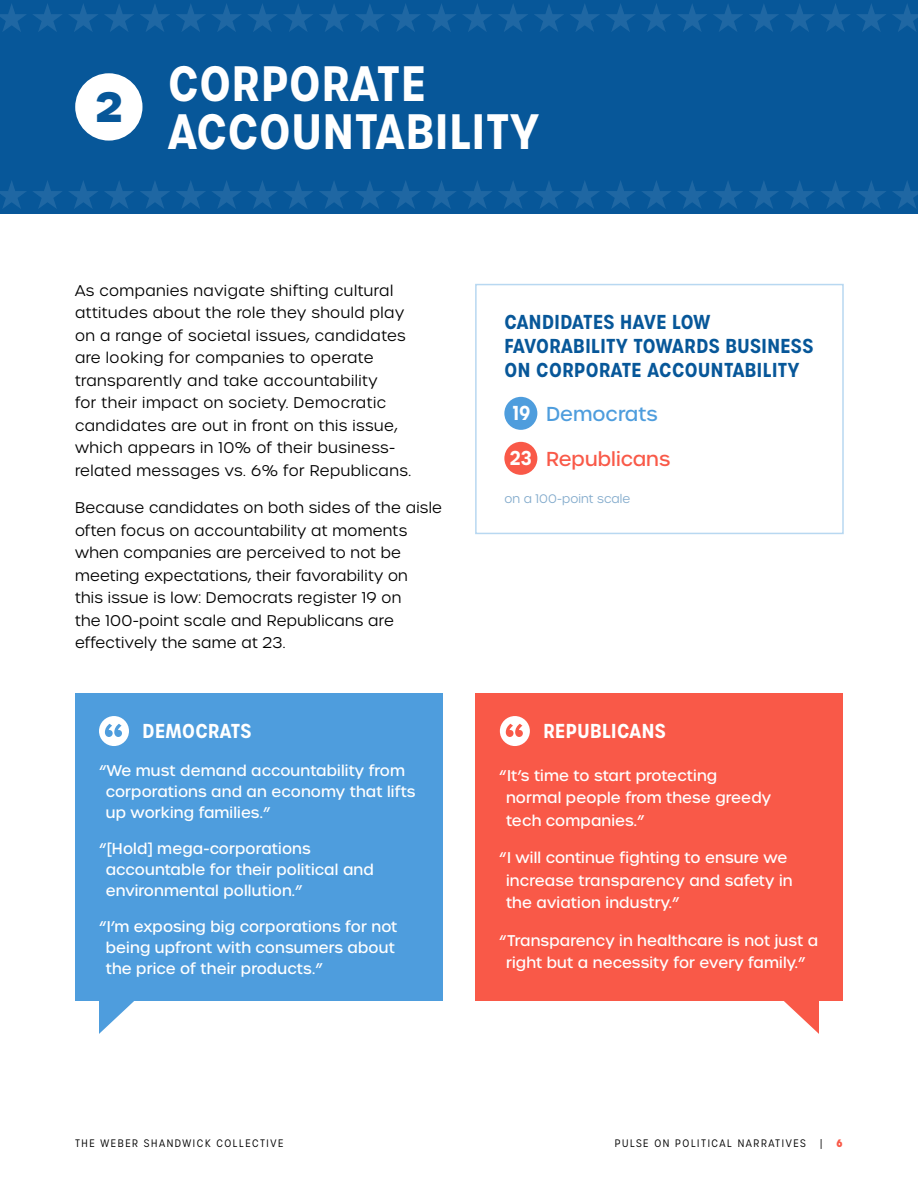
<style>
.page{position:relative;width:918px;height:1188px;background:#fff}
.page>*{position:absolute;margin:0;border:0;box-sizing:border-box;transform-origin:0 0}
.Issue_Headline_-_NEW{font:600 48px/48px "Urbane Condensed";letter-spacing:.02em;color:#fff}
.Subhead_1{font:700 41.25px "Urbane";color:#075799}
.Political_Party_Name_-_NEW{font:600 19.5px/24px "Urbane Condensed";letter-spacing:.025em;color:#075799}
.Political_Party_Name_-_NEW-2{font:600 19.5px "Urbane Condensed";letter-spacing:.025em;color:#fff}
.Political_Party_Name_-_NEW-3{font:500 19.5px "Urbane";color:#f95948}
.Political_Party_Name_-_NEW-4{font:500 19.5px "Urbane";color:#4e9ddd}
.Body_Copy_-_NEW{font:300 15px/22.5px "Urbane";letter-spacing:.02em;color:#000}
.Political_Quotes{font:500 15px/21px "Urbane";letter-spacing:.01em;color:#fff}
.Body_Copy_-_NEW-2{font:300 12px "Urbane";letter-spacing:.01em;color:#83abcc}
.t1{font:300 10.5px "Urbane Condensed";letter-spacing:.15em;color:#000}
.t2{font:700 10.5px "Urbane Condensed";color:#f95948}
</style>
<div class="page">
<div style="left:0;top:0;width:918px;height:214px;background:#075799"></div>
<div style="left:75px;top:73px;width:68px;height:68px;background:#fff;border-radius:50%"></div>
<svg style="left:0;top:181px;width:349px;height:28px"></svg>
<svg style="left:355px;top:181px;width:388px;height:28px"></svg>
<svg style="left:749px;top:181px;width:169px;height:28px"></svg>
<svg style="left:0;top:4px;width:349px;height:28px"></svg>
<svg style="left:355px;top:4px;width:388px;height:28px"></svg>
<svg style="left:749px;top:4px;width:169px;height:28px"></svg>
<div style="left:75px;top:693px;width:367px;height:308px;background:#4e9ddd"></div>
<div style="left:99px;top:716px;width:30px;height:30px;background:#fff;border-radius:50%"></div>
<svg style="left:105px;top:724px;width:17px;height:13px"></svg>
<svg style="left:99px;top:1001px;width:35px;height:33px"></svg>
<div style="left:476px;top:693px;width:367px;height:308px;background:#f95948"></div>
<div style="left:500px;top:716px;width:30px;height:30px;background:#fff;border-radius:50%"></div>
<svg style="left:506px;top:724px;width:17px;height:13px"></svg>
<svg style="left:784px;top:1001px;width:35px;height:33px"></svg>
<div style="left:475px;top:284px;width:369px;height:250px;border:2px solid #b8d8f1"></div>
<div style="left:504px;top:397px;width:33px;height:33px;background:#4e9ddd;border-radius:50%"></div>
<div style="left:504px;top:442px;width:33px;height:33px;background:#f95948;border-radius:50%"></div>
<p class="Subhead_1" style="left:95px;top:78px;width:29px">2</p>
<p class="Issue_Headline_-_NEW" style="left:168px;top:60px;width:372px">CORPORATE<br>ACCOUNTABILITY</p>
<p class="Body_Copy_-_NEW" style="left:75px;top:279px;width:338px">As companies navigate shifting cultural attitudes about the role they should play on a range of societal issues, candidates are looking for companies to operate transparently and take accountability<br>for their impact on society. Democratic candidates are out in front on this issue, which appears in 10% of their business&shy;related messages vs. 6% for Republicans.</p>
<p class="Body_Copy_-_NEW" style="left:75px;top:497px;width:369px">Because candidates on both sides of the aisle often focus on accountability at moments when companies are perceived to not be meeting expectations, their favorability on<br>this issue is low: Democrats register 19 on<br>the 100-point scale and Republicans are effectively the same at 23.</p>
<p class="Political_Party_Name_-_NEW-2" style="left:143px;top:718px;width:110px">DEMOCRATS</p>
<p class="Political_Quotes" style="left:106px;top:760px;width:311px;text-indent:-7px">“We must demand accountability from corporations and an economy that lifts up working families.”</p>
<p class="Political_Quotes" style="left:106px;top:838px;width:270px;text-indent:-7px">“[Hold] mega-corporations accountable for their political and environmental pollution.”</p>
<p class="Political_Quotes" style="left:106px;top:916px;width:293px;text-indent:-7px">“I’m exposing big corporations for not being upfront with consumers about the price of their products.”</p>
<p class="Political_Party_Name_-_NEW" style="left:504px;top:310px;width:310px">CANDIDATES HAVE LOW<br>FAVORABILITY TOWARDS BUSINESS<br>ON CORPORATE ACCOUNTABILITY</p>
<p class="Political_Party_Name_-_NEW-2" style="left:513px;top:400px;width:19px">19</p>
<p class="Political_Party_Name_-_NEW-4" style="left:546px;top:401px;width:113px">Democrats</p>
<p class="Political_Party_Name_-_NEW-2" style="left:510px;top:445px;width:23px">23</p>
<p class="Political_Party_Name_-_NEW-3" style="left:546px;top:446px;width:126px">Republicans</p>
<p class="Body_Copy_-_NEW-2" style="left:504px;top:491px;width:128px">on a 100-point scale</p>
<p class="Political_Party_Name_-_NEW-2" style="left:543px;top:718px;width:124px">REPUBLICANS</p>
<p class="Political_Quotes" style="left:506px;top:764px;width:267px;line-height:22.5px;text-indent:-7px">“It’s time to start protecting normal people from these greedy tech companies.”</p>
<p class="Political_Quotes" style="left:506px;top:847px;width:288px;line-height:22.5px;text-indent:-7px">“I will continue fighting to ensure we increase transparency and safety in the aviation industry.”</p>
<p class="Political_Quotes" style="left:499px;top:929px;width:320px;line-height:22.5px;text-align:center">“Transparency in healthcare is not just a right but a necessity for every family.”</p>
<p class="t1" style="left:75px;top:1136px;width:210px">THE WEBER SHANDWICK COLLECTIVE</p>
<p class="t1" style="left:615px;top:1136px;width:192px">PULSE ON POLITICAL NARRATIVES</p>
<p class="t1" style="left:820px;top:1136px;width:4px">|</p>
<p class="t2" style="left:836px;top:1136px;width:8px">6</p>
</div>
